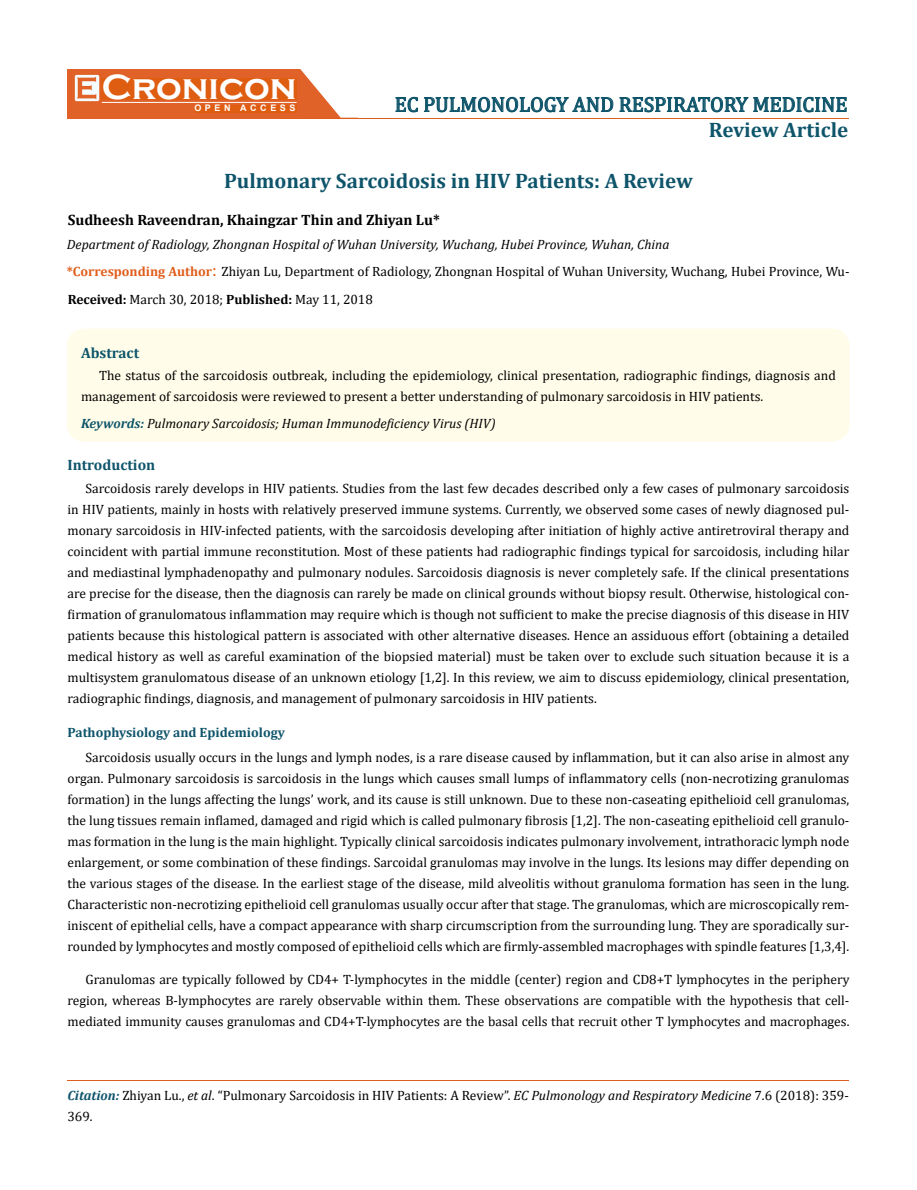
<style>
.page{position:relative;width:917px;height:1190px;background:#fff}
.page>*{position:absolute;margin:0;border:0;box-sizing:border-box;transform-origin:0 0}
.t1{font:700 36px "Copperplate Gothic";color:#fff}
.t2{font:700 21px "Cambria";color:#0e546a}
.t3{font:21px "Cambria";color:#0e546a}
.t4{font:700 15px "Cambria";color:#000}
.t5{font:700 15px "Cambria";color:#0e546a}
.t6{font:13.5px/21px "Cambria";color:#000}
.t7{font:italic 13.5px "Cambria";color:#000}
.t8{font:700 13.5px "Cambria";color:#0e546a}
.t9{font:700 9px "Arial";letter-spacing:.4em;color:#fff}
.s1{font-weight:700;color:#e05d1a}
.s2{font-size:18px;color:#e05d1a}
.s3{font-weight:700}
.s4{font-weight:700;color:#0e546a}
.s5{font-weight:700;font-style:italic;color:#0e546a}
.s6{font-style:italic}
</style>
<div class="page">
<div style="left:67px;top:70px;width:290px;height:49px;background:#e06228"></div>
<img style="left:75px;top:75px;width:24px;height:26px">
<div style="left:102px;top:79px;width:195px;height:21px;background:#df5d11"></div>
<div style="left:194px;top:105px;width:103px;height:7px;background:#df5d11"></div>
<svg style="left:300px;top:69px;width:118px;height:49px"></svg>
<svg style="left:424px;top:97px;width:189px;height:15px"></svg>
<svg style="left:619px;top:97px;width:228px;height:15px"></svg>
<hr style="left:102px;top:102px;width:194px;height:1px;background:#fff">
<hr style="left:279px;top:118px;width:569px;height:1px;background:#e05d1a">
<hr style="left:67px;top:1080px;width:782px;height:1px;background:#e05d1a">
<div style="left:67px;top:328px;width:782px;height:113px;background:#fffde9;border-radius:18px"></div>
<h1 class="t1" style="left:102px;top:68px;width:196px">Cronicon</h1>
<p class="t9" style="left:194px;top:102px;width:103px">OPEN ACCESS</p>
<h2 class="t3" style="left:394px;top:92px;width:454px">EC PULMONOLOGY AND RESPIRATORY MEDICINE</h2>
<h2 class="t2" style="left:708px;top:115px;width:141px">Review Article</h2>
<h2 class="t2" style="left:224px;top:166px;width:470px">Pulmonary Sarcoidosis in HIV Patients: A Review</h2>
<p class="t4" style="left:68px;top:209px;width:374px">Sudheesh Raveendran, Khaingzar Thin and Zhiyan Lu*</p>
<p class="t7" style="left:67px;top:235px;width:604px">Department of Radiology, Zhongnan Hospital of Wuhan University, Wuchang, Hubei Province, Wuhan, China</p>
<p class="t6" style="left:67px;top:257px;width:784px;line-height:28px"><span class="s1">*Corresponding Author</span><span class="s2">:</span> Zhiyan Lu, Department of Radiology, Zhongnan Hospital of Wuhan University, Wuchang, Hubei Province, Wu-<br><span class="s3">Received:</span> March 30, 2018; <span class="s3">Published:</span> May 11, 2018</p>
<p class="t5" style="left:81px;top:342px;width:60px">Abstract</p>
<p class="t6" style="left:81px;top:364px;width:756px;text-indent:18px">The status of the sarcoidosis outbreak, including the epidemiology, clinical presentation, radiographic findings, diagnosis and management of sarcoidosis were reviewed to present a better understanding of pulmonary sarcoidosis in HIV patients.</p>
<p class="t7" style="left:81px;top:413px;width:416px"><span class="s4">Keywords:</span> Pulmonary Sarcoidosis; Human Immunodeficiency Virus (HIV)</p>
<p class="t5" style="left:67px;top:454px;width:89px">Introduction</p>
<p class="t6" style="left:67px;top:477px;width:783px;text-align:justify;text-indent:18px">Sarcoidosis rarely develops in HIV patients. Studies from the last few decades described only a few cases of pulmonary sarcoidosis in HIV patients, mainly in hosts with relatively preserved immune systems. Currently, we observed some cases of newly diagnosed pul&shy;monary sarcoidosis in HIV-infected patients, with the sarcoidosis developing after initiation of highly active antiretroviral therapy and coincident with partial immune reconstitution. Most of these patients had radiographic findings typical for sarcoidosis, including hilar and mediastinal lymphadenopathy and pulmonary nodules. Sarcoidosis diagnosis is never completely safe. If the clinical presentations are precise for the disease, then the diagnosis can rarely be made on clinical grounds without biopsy result. Otherwise, histological con&shy;firmation of granulomatous inflammation may require which is though not sufficient to make the precise diagnosis of this disease in HIV patients because this histological pattern is associated with other alternative diseases. Hence an assiduous effort (obtaining a detailed medical history as well as careful examination of the biopsied material) must be taken over to exclude such situation because it is a multisystem granulomatous disease of an unknown etiology [1,2]. In this review, we aim to discuss epidemiology, clinical presentation, radiographic findings, diagnosis, and management of pulmonary sarcoidosis in HIV patients.</p>
<p class="t8" style="left:67px;top:723px;width:219px">Pathophysiology and Epidemiology</p>
<p class="t6" style="left:67px;top:747px;width:783px;text-align:justify;text-indent:18px">Sarcoidosis usually occurs in the lungs and lymph nodes, is a rare disease caused by inflammation, but it can also arise in almost any organ. Pulmonary sarcoidosis is sarcoidosis in the lungs which causes small lumps of inflammatory cells (non-necrotizing granulomas formation) in the lungs affecting the lungs’ work, and its cause is still unknown. Due to these non-caseating epithelioid cell granulomas, the lung tissues remain inflamed, damaged and rigid which is called pulmonary fibrosis [1,2]. The non-caseating epithelioid cell granulo&shy;mas formation in the lung is the main highlight. Typically clinical sarcoidosis indicates pulmonary involvement, intrathoracic lymph node enlargement, or some combination of these findings. Sarcoidal granulomas may involve in the lungs. Its lesions may differ depending on the various stages of the disease. In the earliest stage of the disease, mild alveolitis without granuloma formation has seen in the lung.<br>Characteristic non-necrotizing epithelioid cell granulomas usually occur after that stage. The granulomas, which are microscopically rem&shy;iniscent of epithelial cells, have a compact appearance with sharp circumscription from the surrounding lung. They are sporadically sur&shy;rounded by lymphocytes and mostly composed of epithelioid cells which are firmly-assembled macrophages with spindle features [1,3,4].</p>
<p class="t6" style="left:67px;top:968px;width:783px;text-align:justify;text-indent:18px">Granulomas are typically followed by CD4+ T-lymphocytes in the middle (center) region and CD8+T lymphocytes in the periphery region, whereas B-lymphocytes are rarely observable within them. These observations are compatible with the hypothesis that cell&shy;mediated immunity causes granulomas and CD4+T-lymphocytes are the basal cells that recruit other T lymphocytes and macrophages.</p>
<p class="t6" style="left:67px;top:1084px;width:782px"><span class="s5">Citation:</span> Zhiyan Lu., <span class="s6">et al</span>. “Pulmonary Sarcoidosis in HIV Patients: A Review”. <span class="s6">EC Pulmonology and Respiratory Medicine</span> 7.6 (2018): 359-<br>369.</p>
</div>
